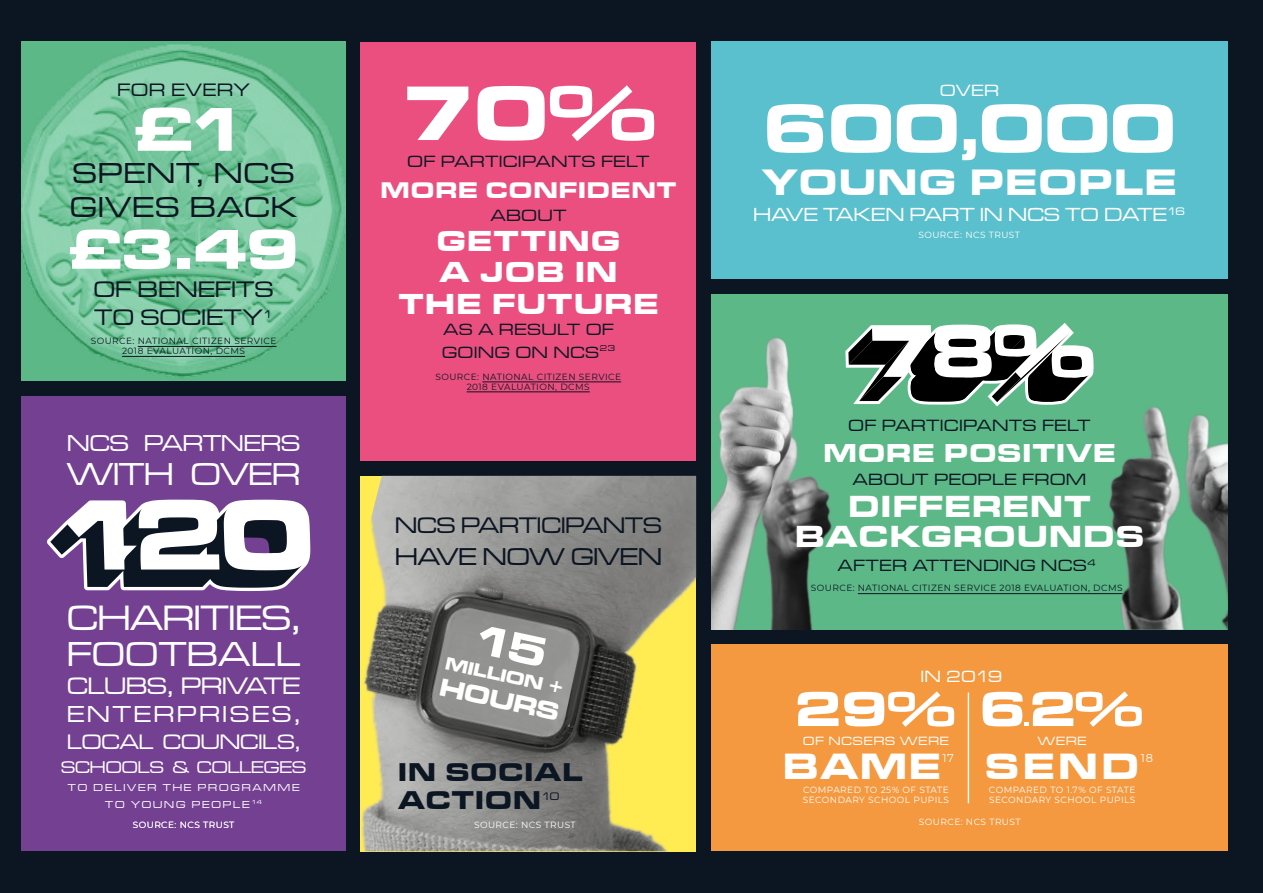
<style>
.page{position:relative;width:1263px;height:893px;background:#0c1522}
.page>*{position:absolute;margin:0;border:0;box-sizing:border-box;transform-origin:0 0}
.t1{font:80.25px "Microgramma D Bold Exte";color:#fff}
.t2{font:71.4px "Microgramma D Bold Exte";letter-spacing:.01em;color:#fff}
.t3{font:58.2px "Microgramma D Bold Exte";color:#fff}
.t4{font:37.95px "Microgramma D Bold Exte";letter-spacing:.07em;color:#fff}
.t5{font:37.8px "Microgramma D Bold Exte";letter-spacing:.1em;color:#fff}
.t6{font:36.6px "Microgramma D Medi Exte";color:#fff}
.t7{font:36px "Microgramma D Medi Exte";letter-spacing:.02em;color:#fff}
.t8{font:33px "Microgramma D Medi Exte";color:#fff}
.t9{font:31.5px/30px "Microgramma D Bold Exte";letter-spacing:.07em;color:#fff;text-align:center}
.t10{font:30px "Microgramma D Medi Exte";letter-spacing:.05em;color:#0c1522}
.t11{font:29.85px/31.3px "Microgramma D Bold Exte";letter-spacing:.07em;color:#fff;text-align:center}
.t12{font:26.85px "Microgramma D Bold Exte";letter-spacing:.07em;color:#fff}
.t13{font:26.55px/28.5px "Microgramma D Bold Exte";letter-spacing:.07em;color:#0c1522}
.t14{font:25.65px "Microgramma D Bold Exte";color:#fff}
.t15{font:25.35px "Microgramma D Medi Exte";color:#0c1522}
.t16{font:24.75px "Microgramma D Medi Exte";color:#fff}
.t17{font:24px "Microgramma D Medi Exte";letter-spacing:.12em;color:#fff}
.t18{font:23.85px "Microgramma D Medi Exte";color:#fff}
.t19{font:23.4px/28px "Microgramma D Medi Exte";letter-spacing:.02em;color:#0c1522}
.t20{font:23.4px "Microgramma D Medi Exte";color:#0c1522}
.t21{font:23.4px "Microgramma D Bold Exte";letter-spacing:.07em;color:#fff}
.t22{font:21.75px "Microgramma D Medi Exte";color:#fff}
.t23{font:19.65px "Microgramma D Medi Exte";letter-spacing:.02em;color:#fff}
.t24{font:18.75px "Microgramma D Medi Exte";letter-spacing:.05em;color:#0c1522}
.t25{font:18.6px "Microgramma D Bold Exte";color:#fff}
.t26{font:17.7px "Microgramma D Medi Exte";color:#fff}
.t27{font:16.95px/22.5px "Microgramma D Medi Exte";letter-spacing:.05em;color:#0c1522}
.t28{font:16.95px "Microgramma D Medi Exte";letter-spacing:.05em;color:#fff}
.t29{font:12.45px "Microgramma D Medi Exte";letter-spacing:.08em;color:#fff}
.t30{font:11.4px "Montserrat";color:#fff}
.t31{font:11.4px "Microgramma D Medi Exte";color:#0c1522}
.t32{font:10.5px "Microgramma D Medi Exte";letter-spacing:.18em;color:#fff}
.t33{font:9px/9.9px "Montserrat";letter-spacing:.05em;color:#0c1522;text-align:center}
.t34{font:9px "Montserrat";letter-spacing:.05em;color:#fff}
.s1{font-size:55.95px}
</style>
<div class="page">
<div style="left:711px;top:294px;width:517px;height:336px;background:#5cb887"></div>
<div style="left:21px;top:397px;width:325px;height:454px;background:#734092"></div>
<div style="left:361px;top:42px;width:335px;height:418px;background:#ea4f7f"></div>
<div style="left:711px;top:645px;width:517px;height:206px;background:#f4993f"></div>
<hr style="left:968px;top:692px;width:1px;height:111px;background:#fff">
<hr style="left:482px;top:382px;width:139px;height:1px;background:#0c1522">
<svg style="left:798px;top:692px;width:40px;height:34px"></svg>
<svg style="left:844px;top:691px;width:110px;height:36px"></svg>
<hr style="left:467px;top:392px;width:123px;height:1px;background:#0c1522">
<img style="left:21px;top:42px;width:325px;height:339px">
<svg style="left:136px;top:108px;width:96px;height:43px;background:#c3e6d4"></svg>
<hr style="left:138px;top:346px;width:138px;height:1px;background:#0c1522">
<hr style="left:122px;top:356px;width:123px;height:1px;background:#0c1522">
<svg style="left:47px;top:500px;width:263px;height:91px;background:#9892a4"></svg>
<img style="left:361px;top:476px;width:335px;height:375px">
<div style="left:711px;top:42px;width:516px;height:237px;background:#5bc0cd"></div>
<img style="left:711px;top:337px;width:121px;height:293px">
<img style="left:1108px;top:406px;width:120px;height:224px">
<hr style="left:858px;top:593px;width:264px;height:1px;background:#0c1522">
<svg style="left:983px;top:691px;width:159px;height:36px"></svg>
<svg style="left:845px;top:323px;width:249px;height:83px"></svg>
<div style="left:476px;top:625px;width:71px;height:42px;background:#929291"></div>
<p class="t24" style="left:117px;top:78px;width:134px">FOR EVERY</p>
<p class="t10" style="left:73px;top:153px;width:223px">SPENT, NCS</p>
<p class="t10" style="left:70px;top:188px;width:228px">GIVES BACK</p>
<p class="t3" style="left:68px;top:210px;width:232px">£3.49</p>
<p class="t19" style="left:94px;top:274px;width:181px">OF BENEFITS<br>TO SOCIETY<sup>1</sup></p>
<p class="t33" style="left:91px;top:336px;width:187px">SOURCE: NATIONAL CITIZEN SERVICE<br>2018 EVALUATION, DCMS</p>
<p class="t18" style="left:67px;top:428px;width:234px">NCS PARTNERS</p>
<p class="t8" style="left:67px;top:453px;width:234px">WITH OVER</p>
<h1 class="t6" style="left:67px;top:594px;width:234px">CHARITIES,</h1>
<h1 class="t7" style="left:67px;top:631px;width:234px">FOOTBALL</h1>
<p class="t16" style="left:67px;top:670px;width:234px">CLUBS, PRIVATE</p>
<p class="t17" style="left:67px;top:699px;width:235px">ENTERPRISES,</p>
<p class="t22" style="left:67px;top:728px;width:234px">LOCAL COUNCILS,</p>
<p class="t26" style="left:61px;top:756px;width:247px">SCHOOLS &amp; COLLEGES</p>
<p class="t32" style="left:68px;top:781px;width:233px">TO DELIVER THE PROGRAMME</p>
<p class="t32" style="left:105px;top:797px;width:158px">TO YOUNG PEOPLE <sup>14</sup></p>
<p class="t34" style="left:133px;top:819px;width:103px">SOURCE: NCS TRUST</p>
<p class="t1" style="left:401px;top:59px;width:256px">70%</p>
<p class="t27" style="left:408px;top:150px;width:243px">OF PARTICIPANTS FELT</p>
<h3 class="t21" style="left:381px;top:174px;width:297px">MORE CONFIDENT</h3>
<p class="t27" style="left:491px;top:203px;width:77px">ABOUT</p>
<h2 class="t11" style="left:399px;top:224px;width:260px">GETTING<br>A JOB IN<br>THE FUTURE</h2>
<p class="t27" style="left:442px;top:318px;width:174px">AS A RESULT OF<br>GOING ON NCS<sup>23</sup></p>
<p class="t33" style="left:435px;top:371px;width:187px">SOURCE: NATIONAL CITIZEN SERVICE<br>2018 EVALUATION, DCMS</p>
<p class="t20" style="left:395px;top:511px;width:268px">NCS PARTICIPANTS</p>
<p class="t15" style="left:395px;top:541px;width:268px">HAVE NOW GIVEN</p>
<p class="t25" style="left:448px;top:651px;width:123px;rotate:12deg">MILLION +</p>
<p class="t14" style="left:444px;top:670px;width:123px;rotate:12deg">HOURS</p>
<p class="t13" style="left:398px;top:757px;width:185px">IN SOCIAL<br>ACTION</p>
<p class="t31" style="left:541px;top:789px;width:19px">10</p>
<p class="t34" style="left:474px;top:819px;width:103px">SOURCE: NCS TRUST</p>
<p class="t28" style="left:940px;top:79px;width:60px">OVER</p>
<p class="t2" style="left:763px;top:80px;width:413px">600<span class="s1">,</span>000</p>
<p class="t4" style="left:763px;top:157px;width:415px">YOUNG PEOPLE</p>
<p class="t23" style="left:753px;top:202px;width:433px">HAVE TAKEN PART IN NCS TO DATE<sup>16</sup></p>
<p class="t34" style="left:918px;top:228px;width:103px">SOURCE: NCS TRUST</p>
<p class="t27" style="left:849px;top:414px;width:243px">OF PARTICIPANTS FELT</p>
<h2 class="t12" style="left:824px;top:434px;width:293px">MORE POSITIVE</h2>
<p class="t27" style="left:853px;top:467px;width:235px">ABOUT PEOPLE FROM</p>
<h1 class="t9" style="left:795px;top:491px;width:350px">DIFFERENT<br>BACKGROUNDS</h1>
<p class="t27" style="left:838px;top:553px;width:259px">AFTER ATTENDING NCS<sup>4</sup></p>
<p class="t33" style="left:811px;top:583px;width:313px">SOURCE: NATIONAL CITIZEN SERVICE 2018 EVALUATION, DCMS</p>
<p class="t28" style="left:921px;top:666px;width:83px">IN 2019</p>
<p class="t29" style="left:803px;top:733px;width:147px">OF NCSERS WERE</p>
<p class="t29" style="left:1038px;top:733px;width:50px">WERE</p>
<h1 class="t5" style="left:784px;top:740px;width:158px">BAME</h1>
<h1 class="t30" style="left:942px;top:750px;width:13px">17</h1>
<h1 class="t5" style="left:986px;top:741px;width:154px">SEND</h1>
<h1 class="t30" style="left:1141px;top:750px;width:14px">18</h1>
<p class="t34" style="left:803px;top:784px;width:147px">COMPARED TO 25% OF STATE</p>
<p class="t34" style="left:989px;top:784px;width:148px">COMPARED TO 1.7% OF STATE</p>
<p class="t34" style="left:803px;top:794px;width:148px">SECONDARY SCHOOL PUPILS</p>
<p class="t34" style="left:989px;top:794px;width:148px">SECONDARY SCHOOL PUPILS</p>
<p class="t34" style="left:919px;top:815px;width:103px">SOURCE: NCS TRUST</p>
</div>
